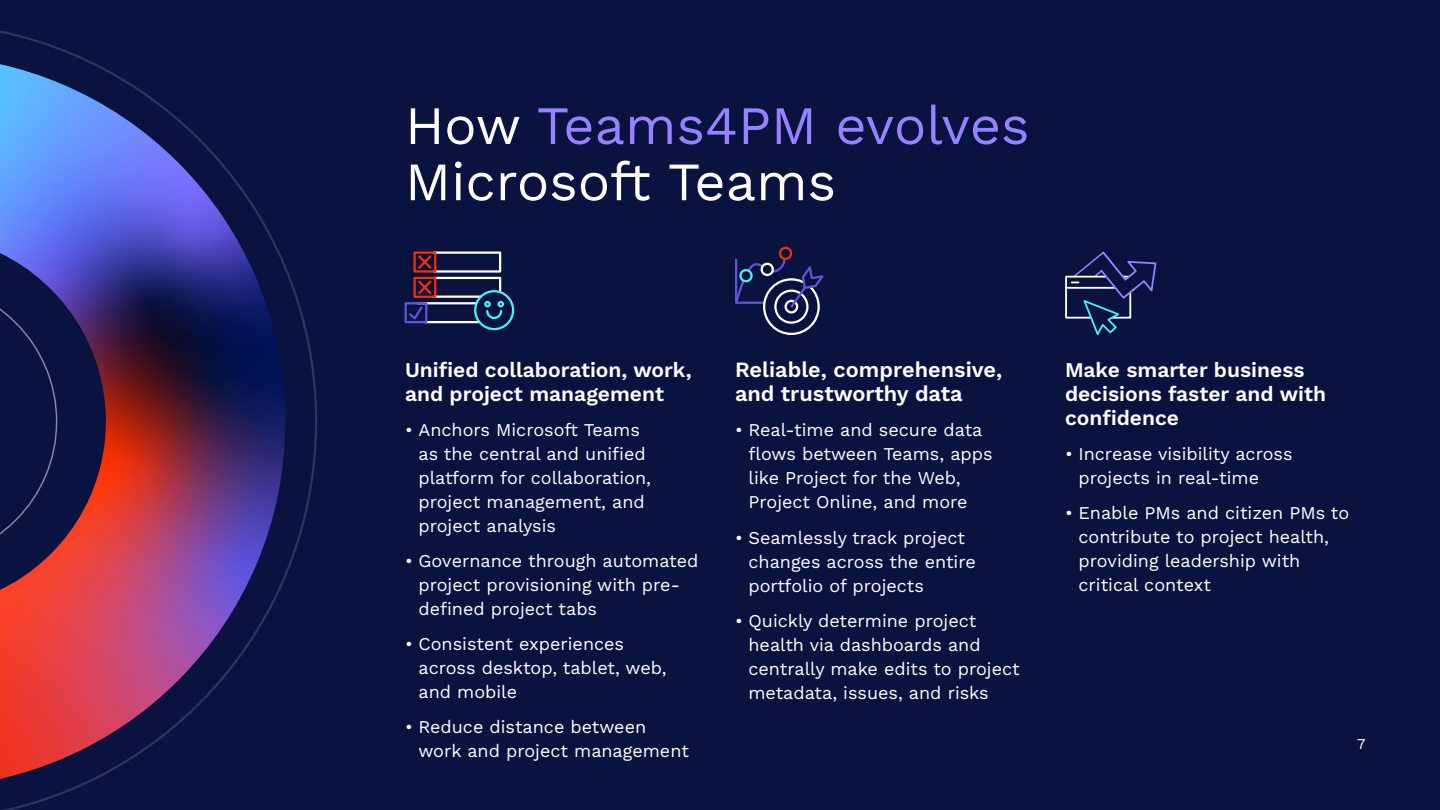
<style>
.page{position:relative;width:1440px;height:810px;background:#0a1240}
.page>*{position:absolute;margin:0;border:0;box-sizing:border-box;transform-origin:0 0}
.t1{font:54px/56.2px "Work Sans";color:#fff}
.t2{font:600 21.75px/24px "Work Sans";color:#fff}
.t3{font:600 21px/24px "Work Sans";color:#fff}
.t4{font:18px/24px "Work Sans";color:#fff}
.t5{font:15px "Work Sans";color:#fff}
.s1{color:#9582ff}
</style>
<div class="page">
<svg style="left:404px;top:251px;width:111px;height:80px"></svg>
<svg style="left:1065px;top:251px;width:91px;height:84px"></svg>
<svg style="left:735px;top:246px;width:89px;height:89px"></svg>
<img style="left:0;top:30px;width:317px;height:780px">
<svg style="left:0;top:281px;width:57px;height:281px"></svg>
<h1 class="t1" style="left:405px;top:95px;width:626px">How <span class="s1">Teams4PM evolves<br></span>Microsoft Teams</h1>
<p class="t3" style="left:405px;top:357px;width:288px">Unified collaboration, work, and project management</p>
<p class="t4" style="left:418px;top:417px;width:234px;text-indent:-14px">• Anchors Microsoft Teams as the central and unified platform for collaboration, project management, and project analysis</p>
<p class="t4" style="left:418px;top:548px;width:281px;text-indent:-14px">• Governance through automated project provisioning with pre&shy;defined project tabs</p>
<p class="t4" style="left:418px;top:631px;width:250px;text-indent:-14px">• Consistent experiences across desktop, tablet, web, and mobile</p>
<p class="t4" style="left:418px;top:715px;width:272px;text-indent:-14px">• Reduce distance between work and project management</p>
<p class="t2" style="left:735px;top:357px;width:269px">Reliable, comprehensive, and trustworthy data</p>
<p class="t4" style="left:748px;top:418px;width:246px;text-indent:-14px">• Real-time and secure data flows between Teams, apps like Project for the Web,<br>Project Online, and more</p>
<p class="t4" style="left:748px;top:525px;width:229px;text-indent:-14px">• Seamlessly track project changes across the entire portfolio of projects</p>
<p class="t4" style="left:748px;top:608px;width:273px;text-indent:-14px">• Quickly determine project health via dashboards and centrally make edits to project metadata, issues, and risks</p>
<p class="t3" style="left:1065px;top:357px;width:263px">Make smarter business decisions faster and with confidence</p>
<p class="t4" style="left:1078px;top:441px;width:216px;text-indent:-14px">• Increase visibility across projects in real-time</p>
<p class="t4" style="left:1078px;top:500px;width:272px;text-indent:-14px">• Enable PMs and citizen PMs to contribute to project health, providing leadership with critical context</p>
<p class="t5" style="left:1357px;top:732px;width:10px">7</p>
</div>
